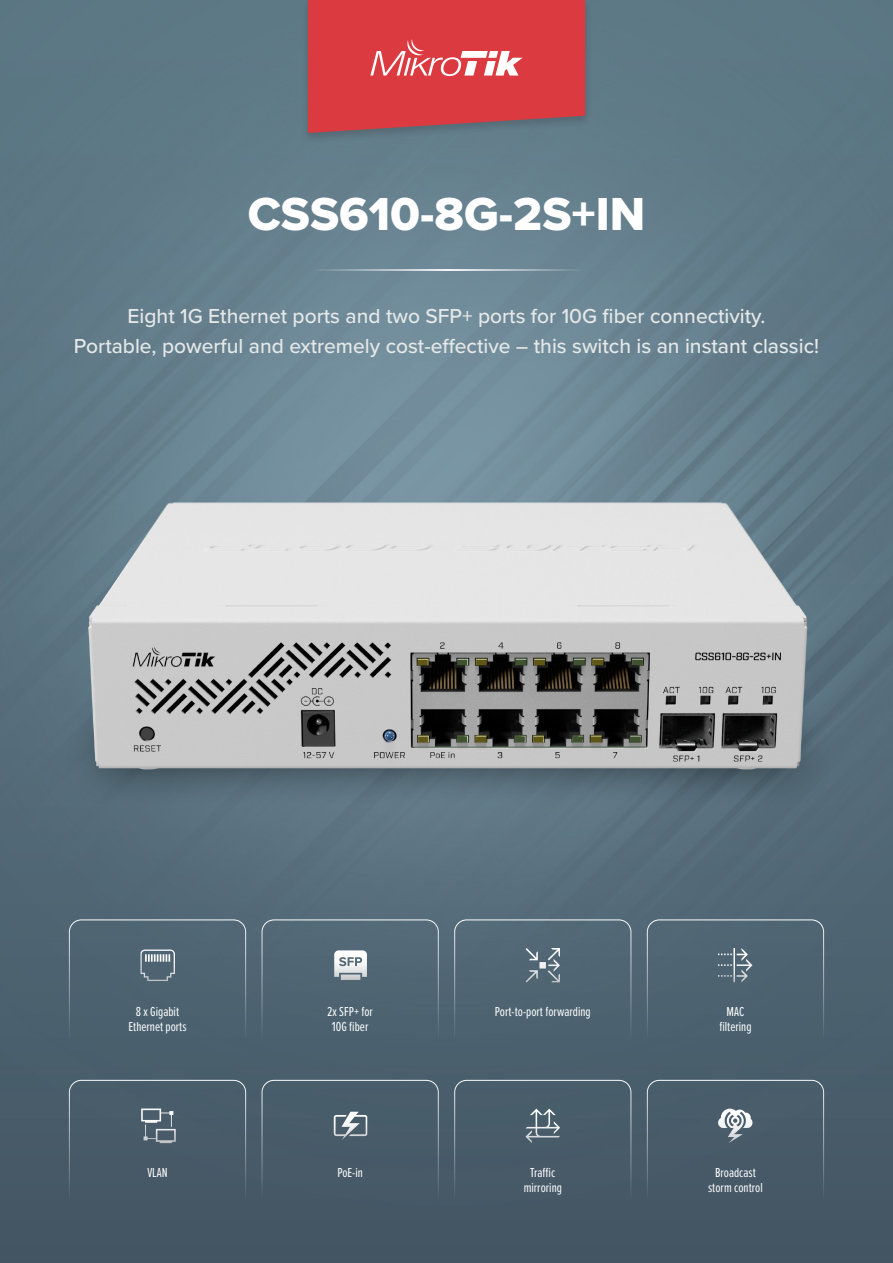
<style>
.page{position:relative;width:893px;height:1263px;background:#fff}
.page>*{position:absolute;margin:0;border:0;box-sizing:border-box;transform-origin:0 0}
.Teksts{font:48px "Proxima Nova Extrabld";color:#fff}
.Teksts-2{font:500 21px "Proxima Nova";color:#e5e8e7}
.Teksts-3{font:13.5px "Proxima Nova Ex Cn";color:#fff}
</style>
<div class="page">
<img style="left:0;top:0;width:893px;height:1262px">
<hr style="left:308px;top:270px;width:277px;height:1px;background:#f3f6f7">
<div style="left:301px;top:0;width:291px;height:144px;background:#231f20;opacity:.2"></div>
<svg style="left:308px;top:0;width:277px;height:133px;background:#d4464b"></svg>
<div style="left:69px;top:919px;width:177px;height:161px;border:1px solid #fff;border-radius:12px"></div>
<div style="left:262px;top:919px;width:177px;height:161px;border:1px solid #fff;border-radius:12px"></div>
<div style="left:454px;top:919px;width:177px;height:161px;border:1px solid #fff;border-radius:12px"></div>
<div style="left:647px;top:919px;width:177px;height:161px;border:1px solid #fff;border-radius:12px"></div>
<div style="left:69px;top:1080px;width:177px;height:160px;border:1px solid #fff;border-radius:12px"></div>
<div style="left:262px;top:1080px;width:177px;height:160px;border:1px solid #fff;border-radius:12px"></div>
<div style="left:454px;top:1080px;width:177px;height:160px;border:1px solid #fff;border-radius:12px"></div>
<div style="left:647px;top:1080px;width:177px;height:160px;border:1px solid #fff;border-radius:12px"></div>
<svg style="left:141px;top:949px;width:34px;height:32px"></svg>
<svg style="left:334px;top:950px;width:33px;height:30px"></svg>
<svg style="left:334px;top:1112px;width:33px;height:28px"></svg>
<svg style="left:525px;top:1108px;width:35px;height:35px"></svg>
<svg style="left:718px;top:1108px;width:34px;height:35px"></svg>
<svg style="left:141px;top:1108px;width:35px;height:35px"></svg>
<svg style="left:718px;top:948px;width:34px;height:34px"></svg>
<svg style="left:526px;top:948px;width:34px;height:34px"></svg>
<p class="Teksts" style="left:248px;top:178px;width:399px">CSS610-8G-2S+IN</p>
<p class="Teksts-2" style="left:128px;top:300px;width:639px">Eight 1G Ethernet ports and two SFP+ ports for 10G fiber connectivity.</p>
<p class="Teksts-2" style="left:74px;top:330px;width:747px">Portable, powerful and extremely cost-effective – this switch is an instant classic!</p>
<p class="Teksts-3" style="left:136px;top:1002px;width:45px">8 x Gigabit</p>
<p class="Teksts-3" style="left:128px;top:1017px;width:60px">Ethernet ports</p>
<p class="Teksts-3" style="left:327px;top:1002px;width:47px">2x SFP+ for</p>
<p class="Teksts-3" style="left:332px;top:1017px;width:38px">10G fiber</p>
<p class="Teksts-3" style="left:495px;top:1002px;width:97px">Port-to-port forwarding</p>
<p class="Teksts-3" style="left:727px;top:1002px;width:19px">MAC</p>
<p class="Teksts-3" style="left:719px;top:1017px;width:34px">filtering</p>
<p class="Teksts-3" style="left:147px;top:1162px;width:22px">VLAN</p>
<p class="Teksts-3" style="left:337px;top:1162px;width:27px">PoE-in</p>
<p class="Teksts-3" style="left:530px;top:1162px;width:27px">Traffic</p>
<p class="Teksts-3" style="left:524px;top:1177px;width:40px">mirroring</p>
<p class="Teksts-3" style="left:715px;top:1162px;width:42px">Broadcast</p>
<p class="Teksts-3" style="left:708px;top:1177px;width:56px">storm control</p>
</div>
